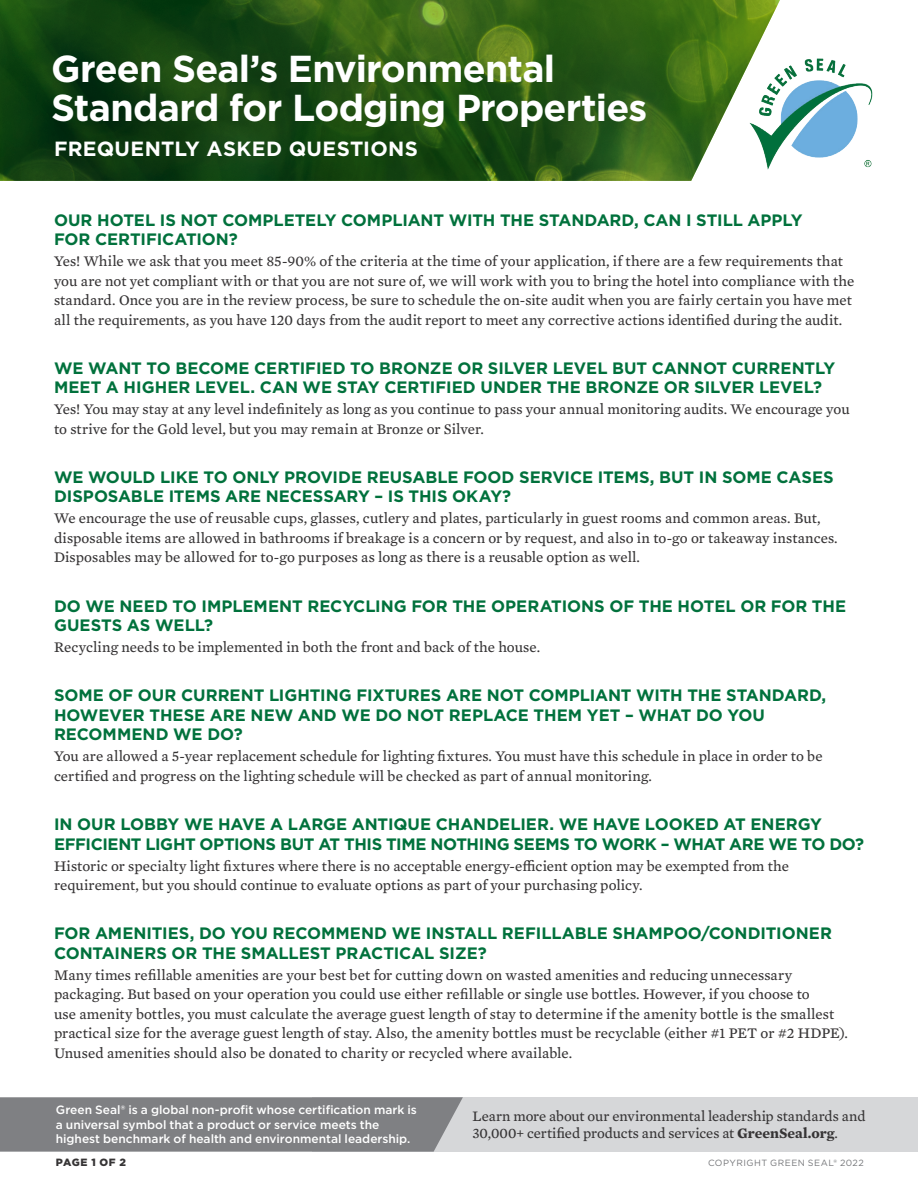
<style>
.page{position:relative;width:918px;height:1188px;background:#fff}
.page>*{position:absolute;margin:0;border:0;box-sizing:border-box;transform-origin:0 0}
.t1{font:700 37.5px/39px "Gotham";letter-spacing:-.02em;color:#fff}
.t2{font:700 20.55px "Gotham";letter-spacing:.015em;color:#fff}
.t3{font:700 16.5px/19.5px "Gotham";letter-spacing:-.005em;color:#01713c}
.t4{font:15px/19.5px "Mercury Text G3";letter-spacing:.005em;color:#363435}
.t5{font:14.7px/17.1px "Mercury Text G3";letter-spacing:-.005em;color:#363435}
.t6{font:500 12px/14.2px "Gotham";color:#fff}
.t7{font:900 10.5px "Gotham";letter-spacing:.05em;color:#363435}
.t8{font:9px "Gotham";letter-spacing:.055em;color:#76777a}
.s1{font-weight:700}
</style>
<div class="page">
<div style="left:312px;top:1097px;width:606px;height:55px;background:#d6d7d9"></div>
<div style="left:0;top:1097px;width:463px;height:55px;background:#7f8083"></div>
<svg style="left:0;top:0;width:780px;height:181px;background:#29561a"></svg>
<img style="left:745px;top:53px;width:128px;height:117px">
<p class="t1" style="left:51px;top:49px;width:598px">Green Seal’s Environmental<br>Standard for Lodging Properties</p>
<p class="t2" style="left:54px;top:135px;width:365px">FREQUENTLY ASKED QUESTIONS</p>
<p class="t3" style="left:54px;top:210px;width:750px">OUR HOTEL IS NOT COMPLETELY COMPLIANT WITH THE STANDARD, CAN I STILL APPLY<br>FOR CERTIFICATION?</p>
<p class="t4" style="left:54px;top:251px;width:802px">Yes! While we ask that you meet 85-90% of the criteria at the time of your application, if there are a few requirements that you are not yet compliant with or that you are not sure of, we will work with you to bring the hotel into compliance with the standard. Once you are in the review process, be sure to schedule the on-site audit when you are fairly certain you have met all the requirements, as you have 120 days from the audit report to meet any corrective actions identified during the audit.</p>
<p class="t3" style="left:54px;top:358px;width:783px">WE WANT TO BECOME CERTIFIED TO BRONZE OR SILVER LEVEL BUT CANNOT CURRENTLY<br>MEET A HIGHER LEVEL. CAN WE STAY CERTIFIED UNDER THE BRONZE OR SILVER LEVEL?</p>
<p class="t4" style="left:54px;top:399px;width:797px">Yes! You may stay at any level indefinitely as long as you continue to pass your annual monitoring audits. We encourage you to strive for the Gold level, but you may remain at Bronze or Silver.</p>
<p class="t3" style="left:54px;top:467px;width:781px">WE WOULD LIKE TO ONLY PROVIDE REUSABLE FOOD SERVICE ITEMS, BUT IN SOME CASES<br>DISPOSABLE ITEMS ARE NECESSARY – IS THIS OKAY?</p>
<p class="t4" style="left:54px;top:508px;width:785px">We encourage the use of reusable cups, glasses, cutlery and plates, particularly in guest rooms and common areas. But, disposable items are allowed in bathrooms if breakage is a concern or by request, and also in to-go or takeaway instances.<br>Disposables may be allowed for to-go purposes as long as there is a reusable option as well.</p>
<p class="t3" style="left:54px;top:596px;width:794px">DO WE NEED TO IMPLEMENT RECYCLING FOR THE OPERATIONS OF THE HOTEL OR FOR THE<br>GUESTS AS WELL?</p>
<p class="t4" style="left:54px;top:637px;width:488px">Recycling needs to be implemented in both the front and back of the house.</p>
<p class="t3" style="left:54px;top:686px;width:774px">SOME OF OUR CURRENT LIGHTING FIXTURES ARE NOT COMPLIANT WITH THE STANDARD,<br>HOWEVER THESE ARE NEW AND WE DO NOT REPLACE THEM YET – WHAT DO YOU<br>RECOMMEND WE DO?</p>
<p class="t4" style="left:54px;top:746px;width:770px">You are allowed a 5-year replacement schedule for lighting fixtures. You must have this schedule in place in order to be certified and progress on the lighting schedule will be checked as part of annual monitoring.</p>
<p class="t3" style="left:54px;top:814px;width:812px">IN OUR LOBBY WE HAVE A LARGE ANTIQUE CHANDELIER. WE HAVE LOOKED AT ENERGY<br>EFFICIENT LIGHT OPTIONS BUT AT THIS TIME NOTHING SEEMS TO WORK – WHAT ARE WE TO DO?</p>
<p class="t4" style="left:54px;top:855px;width:737px">Historic or specialty light fixtures where there is no acceptable energy-efficient option may be exempted from the requirement, but you should continue to evaluate options as part of your purchasing policy.</p>
<p class="t3" style="left:54px;top:924px;width:780px">FOR AMENITIES, DO YOU RECOMMEND WE INSTALL REFILLABLE SHAMPOO/CONDITIONER<br>CONTAINERS OR THE SMALLEST PRACTICAL SIZE?</p>
<p class="t4" style="left:54px;top:964px;width:795px">Many times refillable amenities are your best bet for cutting down on wasted amenities and reducing unnecessary packaging. But based on your operation you could use either refillable or single use bottles. However, if you choose to<br>use amenity bottles, you must calculate the average guest length of stay to determine if the amenity bottle is the smallest practical size for the average guest length of stay. Also, the amenity bottles must be recyclable (either #1 PET or #2 HDPE).<br>Unused amenities should also be donated to charity or recycled where available.</p>
<p class="t6" style="left:56px;top:1103px;width:363px">Green Seal® is a global non-profit whose certification mark is a universal symbol that a product or service meets the highest benchmark of health and environmental leadership.</p>
<p class="t7" style="left:56px;top:1155px;width:72px">PAGE 1 OF 2</p>
<p class="t5" style="left:472px;top:1107px;width:395px">Learn more about our environmental leadership standards and<br>30,000+ certified products and services at <span class="s1">GreenSeal.org</span>.</p>
<p class="t8" style="left:708px;top:1157px;width:157px">COPYRIGHT GREEN SEAL® 2022</p>
</div>
